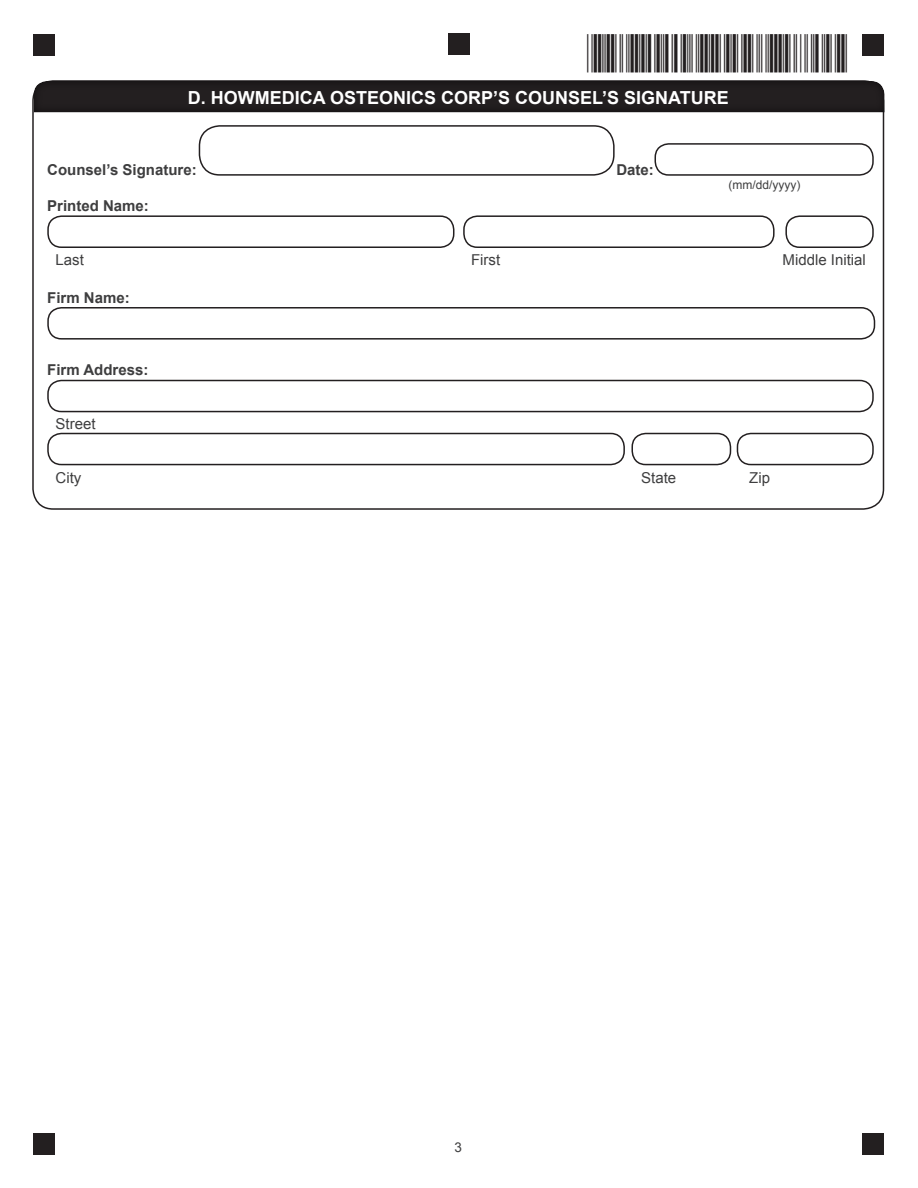
<style>
.page{position:relative;width:918px;height:1188px;background:#fff}
.page>*{position:absolute;margin:0;border:0;box-sizing:border-box;transform-origin:0 0}
.t1{font:700 18px "Arial";color:#fff}
.t2{font:700 15px "Arial";color:#3e3e3f}
.t3{font:15px "Arial";color:#3e3e3f}
.t4{font:13.5px "Arial";color:#3e3e3f}
.t5{font:12px "Arial";color:#3e3e3f}
</style>
<div class="page">
<div style="left:862px;top:1133px;width:22px;height:21px;background:#231f20"></div>
<div style="left:33px;top:1133px;width:21px;height:21px;background:#231f20"></div>
<div style="left:862px;top:34px;width:21px;height:21px;background:#231f20"></div>
<div style="left:33px;top:34px;width:21px;height:21px;background:#231f20"></div>
<div style="left:448px;top:34px;width:21px;height:21px;background:#231f20"></div>
<div style="left:32px;top:77px;width:854px;height:36px;background:#231f20"></div>
<div style="left:47px;top:215px;width:407px;height:33px;border:2px solid #231f20;border-radius:14px"></div>
<div style="left:463px;top:215px;width:312px;height:33px;border:2px solid #231f20;border-radius:14px"></div>
<div style="left:785px;top:215px;width:89px;height:33px;border:2px solid #231f20;border-radius:14px"></div>
<div style="left:47px;top:307px;width:828px;height:33px;border:2px solid #231f20;border-radius:14px"></div>
<div style="left:655px;top:143px;width:219px;height:33px;border:2px solid #231f20;border-radius:14px"></div>
<div style="left:199px;top:125px;width:416px;height:51px;border:2px solid #231f20;border-radius:20px"></div>
<div style="left:47px;top:380px;width:827px;height:32px;border:2px solid #231f20;border-radius:14px"></div>
<div style="left:47px;top:433px;width:578px;height:32px;border:2px solid #231f20;border-radius:14px"></div>
<div style="left:737px;top:433px;width:137px;height:32px;border:2px solid #231f20;border-radius:14px"></div>
<div style="left:631px;top:433px;width:100px;height:32px;border:2px solid #231f20;border-radius:14px"></div>
<p class="t1" style="left:188px;top:85px;width:543px">D. HOWMEDICA OSTEONICS CORP’S COUNSEL’S SIGNATURE</p>
<p class="t2" style="left:47px;top:160px;width:151px">Counsel’s Signature:</p>
<p class="t2" style="left:616px;top:160px;width:39px">Date:</p>
<p class="t2" style="left:47px;top:196px;width:103px">Printed Name:</p>
<p class="t5" style="left:729px;top:177px;width:73px">(mm/dd/yyyy)</p>
<p class="t3" style="left:56px;top:250px;width:30px">Last</p>
<p class="t3" style="left:471px;top:250px;width:31px">First</p>
<p class="t3" style="left:783px;top:250px;width:85px">Middle Initial</p>
<p class="t2" style="left:47px;top:287px;width:84px">Firm Name:</p>
<p class="t2" style="left:47px;top:359px;width:103px">Firm Address:</p>
<p class="t3" style="left:56px;top:414px;width:42px">Street</p>
<p class="t3" style="left:56px;top:468px;width:27px">City</p>
<p class="t3" style="left:641px;top:468px;width:37px">State</p>
<p class="t3" style="left:749px;top:468px;width:22px">Zip</p>
<p class="t4" style="left:454px;top:1138px;width:9px">3</p>
</div>
